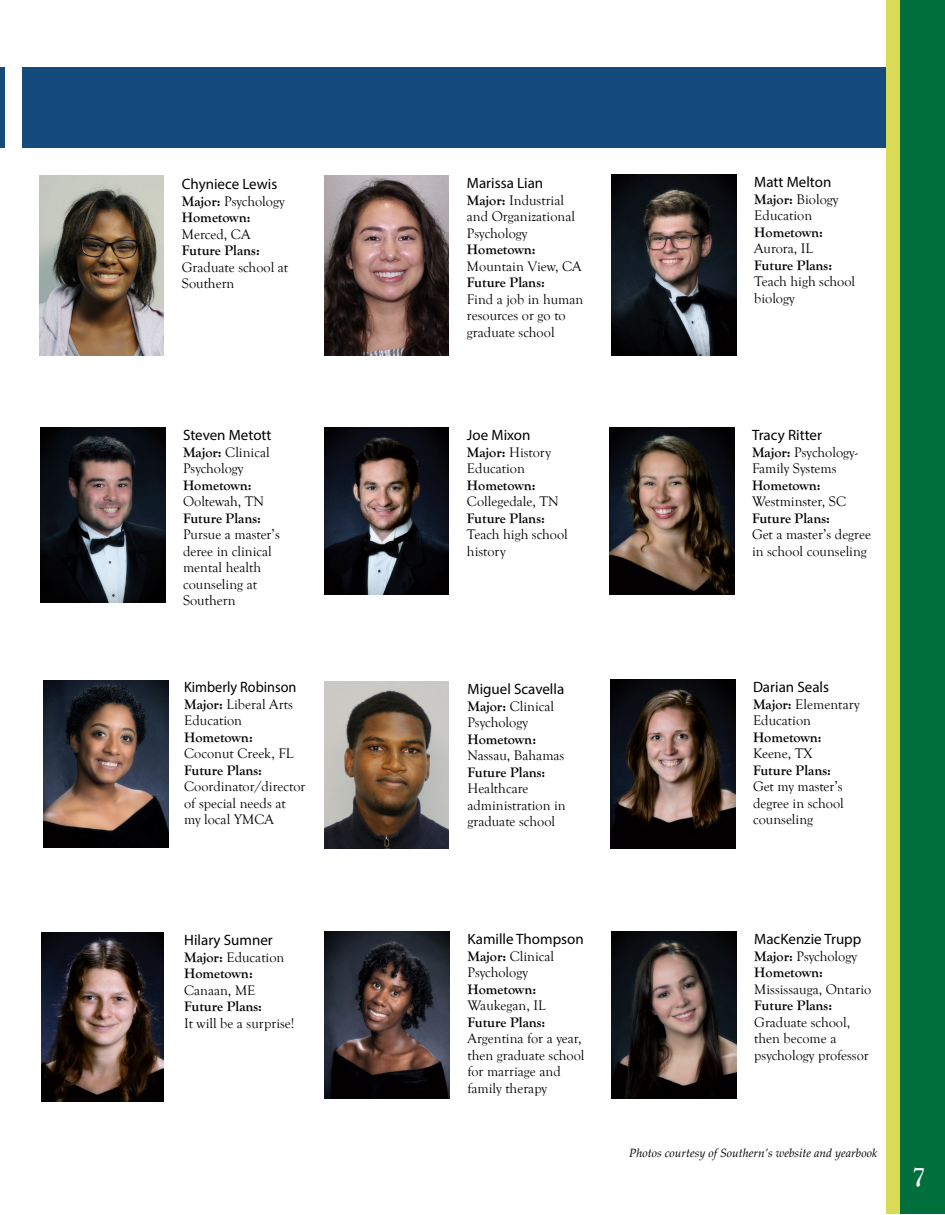
<style>
.page{position:relative;width:945px;height:1215px;background:#fff}
.page>*{position:absolute;margin:0;border:0;box-sizing:border-box;transform-origin:0 0}
.t1{font:700 27px "Goudy Old Style T";color:#fff}
.t2{font:15px "Myriad Pro";color:#000}
.t3{font:15px "Myriad Pro";color:#000;scale:.95 1}
.t4{font:14.25px/16.5px "Goudy Old Style T";color:#000}
.t5{font:700 14.25px/16.5px "Goudy Old Style T";color:#000}
.t6{font:italic 12px "Palatino Linotype";color:#000}
.s1{font-weight:400}
.s2{font-weight:700}
</style>
<div class="page">
<div style="left:886px;top:0;width:45px;height:1214px;background:#d9da55"></div>
<div style="left:900px;top:0;width:45px;height:1214px;background:#006f3c"></div>
<div style="left:0;top:68px;width:5px;height:80px;background:#144a7c"></div>
<img style="left:325px;top:681px;width:123px;height:167px">
<img style="left:610px;top:428px;width:124px;height:167px">
<img style="left:42px;top:933px;width:122px;height:169px">
<img style="left:325px;top:932px;width:124px;height:167px">
<img style="left:40px;top:428px;width:125px;height:175px">
<div style="left:22px;top:67px;width:864px;height:81px;background:#144a7c"></div>
<img style="left:324px;top:428px;width:125px;height:167px">
<img style="left:610px;top:680px;width:125px;height:168px">
<img style="left:40px;top:176px;width:124px;height:180px">
<img style="left:324px;top:176px;width:125px;height:179px">
<img style="left:44px;top:680px;width:124px;height:167px">
<img style="left:612px;top:174px;width:124px;height:182px">
<img style="left:612px;top:932px;width:124px;height:167px">
<p class="t2" style="left:182px;top:175px;width:97px">Chyniece Lewis</p>
<p class="t5" style="left:182px;top:193px;width:104px">Major: <span class="s1">Psychology<br></span>Hometown:</p>
<p class="t4" style="left:182px;top:226px;width:70px">Merced, CA</p>
<p class="t5" style="left:182px;top:243px;width:79px">Future Plans:</p>
<p class="t4" style="left:182px;top:259px;width:108px">Graduate school at<br>Southern</p>
<p class="t2" style="left:183px;top:426px;width:90px">Steven Metott</p>
<p class="t4" style="left:183px;top:444px;width:88px"><span class="s2">Major:</span> Clinical<br>Psychology</p>
<p class="t5" style="left:183px;top:477px;width:70px">Hometown:</p>
<p class="t4" style="left:183px;top:494px;width:83px">Ooltewah, TN</p>
<p class="t5" style="left:183px;top:510px;width:79px">Future Plans:</p>
<p class="t4" style="left:183px;top:527px;width:98px">Pursue a master’s deree in clinical mental health counseling at<br>Southern</p>
<p class="t3" style="left:184px;top:678px;width:120px">Kimberly Robinson</p>
<p class="t4" style="left:184px;top:696px;width:110px"><span class="s2">Major:</span> Liberal Arts<br>Education</p>
<p class="t5" style="left:184px;top:729px;width:70px">Hometown:</p>
<p class="t4" style="left:184px;top:746px;width:111px">Coconut Creek, FL</p>
<p class="t5" style="left:184px;top:762px;width:79px">Future Plans:</p>
<p class="t4" style="left:184px;top:779px;width:123px">Coordinator/director of special needs at my local YMCA</p>
<p class="t2" style="left:184px;top:931px;width:90px">Hilary Sumner</p>
<p class="t5" style="left:184px;top:949px;width:102px">Major: <span class="s1">Education<br></span>Hometown:</p>
<p class="t4" style="left:184px;top:982px;width:73px">Canaan, ME</p>
<p class="t5" style="left:184px;top:999px;width:79px">Future Plans:</p>
<p class="t4" style="left:184px;top:1015px;width:112px">It will be a surprise!</p>
<p class="t2" style="left:467px;top:174px;width:78px">Marissa Lian</p>
<p class="t4" style="left:467px;top:192px;width:110px"><span class="s2">Major:</span> Industrial and Organizational<br>Psychology</p>
<p class="t5" style="left:467px;top:242px;width:70px">Hometown:</p>
<p class="t4" style="left:467px;top:258px;width:116px">Mountain View, CA</p>
<p class="t5" style="left:467px;top:275px;width:79px">Future Plans:</p>
<p class="t4" style="left:467px;top:291px;width:118px">Find a job in human resources or go to graduate school</p>
<p class="t2" style="left:467px;top:426px;width:65px">Joe Mixon</p>
<p class="t4" style="left:467px;top:444px;width:86px"><span class="s2">Major:</span> History<br>Education</p>
<p class="t5" style="left:467px;top:477px;width:70px">Hometown:</p>
<p class="t4" style="left:467px;top:494px;width:93px">Collegedale, TN</p>
<p class="t5" style="left:467px;top:510px;width:79px">Future Plans:</p>
<p class="t4" style="left:467px;top:527px;width:102px">Teach high school history</p>
<p class="t2" style="left:754px;top:173px;width:79px">Matt Melton</p>
<p class="t4" style="left:754px;top:191px;width:86px"><span class="s2">Major:</span> Biology<br>Education</p>
<p class="t5" style="left:754px;top:224px;width:70px">Hometown:</p>
<p class="t4" style="left:754px;top:241px;width:61px">Aurora, IL</p>
<p class="t5" style="left:754px;top:257px;width:79px">Future Plans:</p>
<p class="t4" style="left:754px;top:274px;width:102px">Teach high school biology</p>
<p class="t2" style="left:752px;top:426px;width:72px">Tracy Ritter</p>
<p class="t4" style="left:752px;top:444px;width:107px"><span class="s2">Major:</span> Psychology-<br>Family Systems</p>
<p class="t5" style="left:752px;top:477px;width:70px">Hometown:</p>
<p class="t4" style="left:752px;top:494px;width:96px">Westminster, SC</p>
<p class="t5" style="left:752px;top:510px;width:79px">Future Plans:</p>
<p class="t4" style="left:752px;top:527px;width:120px">Get a master’s degree in school counseling</p>
<p class="t2" style="left:467px;top:680px;width:98px">Miguel Scavella</p>
<p class="t4" style="left:467px;top:698px;width:88px"><span class="s2">Major:</span> Clinical<br>Psychology</p>
<p class="t5" style="left:467px;top:731px;width:70px">Hometown:</p>
<p class="t4" style="left:467px;top:748px;width:98px">Nassau, Bahamas</p>
<p class="t5" style="left:467px;top:764px;width:79px">Future Plans:</p>
<p class="t4" style="left:467px;top:781px;width:100px">Healthcare administration in graduate school</p>
<p class="t2" style="left:468px;top:930px;width:118px">Kamille Thompson</p>
<p class="t4" style="left:468px;top:948px;width:88px"><span class="s2">Major:</span> Clinical<br>Psychology</p>
<p class="t5" style="left:468px;top:981px;width:70px">Hometown:</p>
<p class="t4" style="left:468px;top:998px;width:80px">Waukegan, IL</p>
<p class="t5" style="left:468px;top:1014px;width:79px">Future Plans:</p>
<p class="t4" style="left:468px;top:1031px;width:119px">Argentina for a year, then graduate school for marriage and family therapy</p>
<p class="t2" style="left:753px;top:678px;width:78px">Darian Seals</p>
<p class="t4" style="left:753px;top:696px;width:108px"><span class="s2">Major:</span> Elementary<br>Education</p>
<p class="t5" style="left:753px;top:729px;width:70px">Hometown:</p>
<p class="t4" style="left:753px;top:746px;width:61px">Keene, TX</p>
<p class="t5" style="left:753px;top:762px;width:79px">Future Plans:</p>
<p class="t4" style="left:753px;top:779px;width:92px;text-align:justify">Get my master’s degree in school counseling</p>
<p class="t2" style="left:754px;top:930px;width:109px">MacKenzie Trupp</p>
<p class="t5" style="left:754px;top:948px;width:104px">Major: <span class="s1">Psychology<br></span>Hometown:</p>
<p class="t4" style="left:754px;top:981px;width:119px">Mississauga, Ontario</p>
<p class="t5" style="left:754px;top:998px;width:79px">Future Plans:</p>
<p class="t4" style="left:754px;top:1014px;width:116px">Graduate school, then become a psychology professor</p>
<p class="t6" style="left:629px;top:1145px;width:250px">Photos courtesy of Southern’s website and yearbook</p>
<h1 class="t1" style="left:912px;top:1161px;width:15px">7</h1>
</div>
